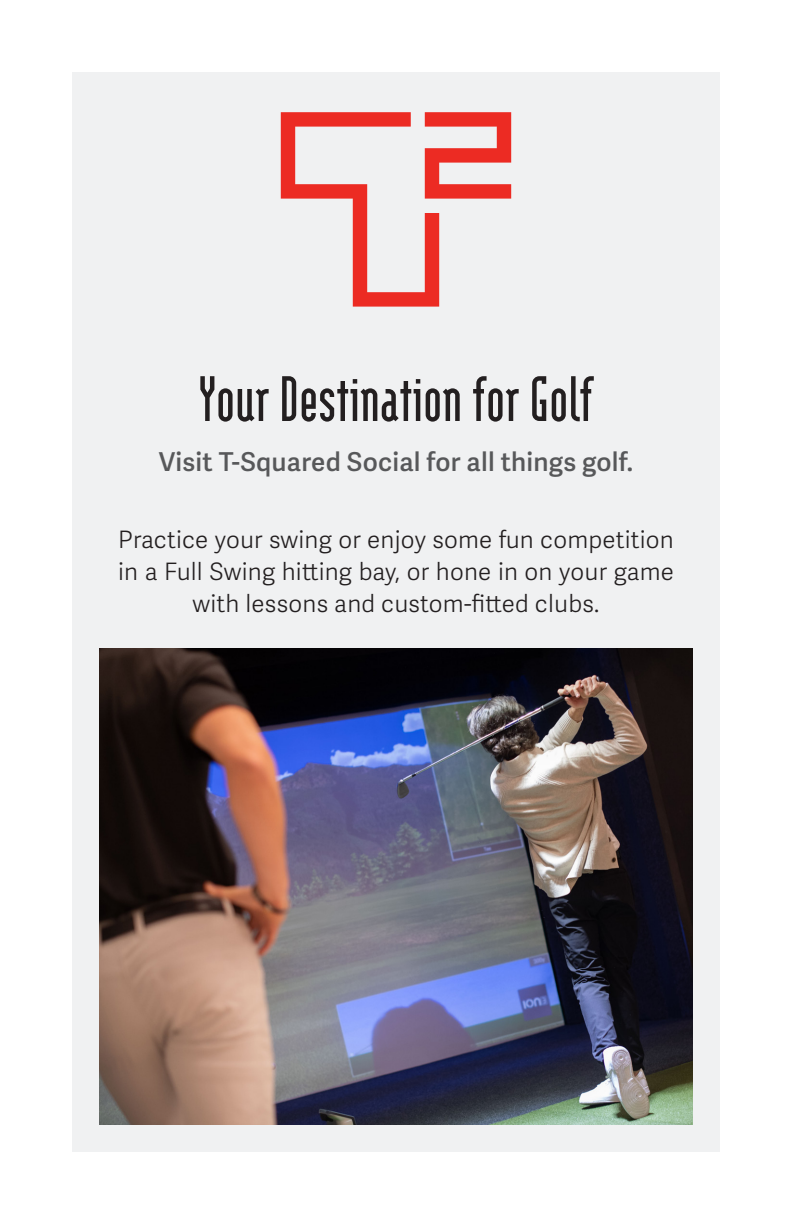
<style>
.page{position:relative;width:792px;height:1224px;background:#fff}
.page>*{position:absolute;margin:0;border:0;box-sizing:border-box;transform-origin:0 0}
.t1{font:700 64px "Modula OT Sans";color:#231f20}
.t2{font:600 26px "Adelle Sans Devanagari";letter-spacing:.01em;color:#57585a}
.t3{font:300 24px/32px "Adelle Sans Devanagari";letter-spacing:.01em;color:#231f20;text-align:center}
</style>
<div class="page">
<div style="left:72px;top:72px;width:648px;height:1080px;background:#f0f1f2"></div>
<svg style="left:281px;top:112px;width:230px;height:195px"></svg>
<img style="left:99px;top:648px;width:594px;height:477px">
<h3 class="t1" style="left:199px;top:363px;width:396px">Your Destination for Golf</h3>
<p class="t2" style="left:159px;top:447px;width:476px">Visit T-Squared Social for all things golf.</p>
<p class="t3" style="left:118px;top:525px;width:557px">Practice your swing or enjoy some fun competition in a Full Swing hitting bay, or hone in on your game with lessons and custom-fitted clubs.</p>
</div>
